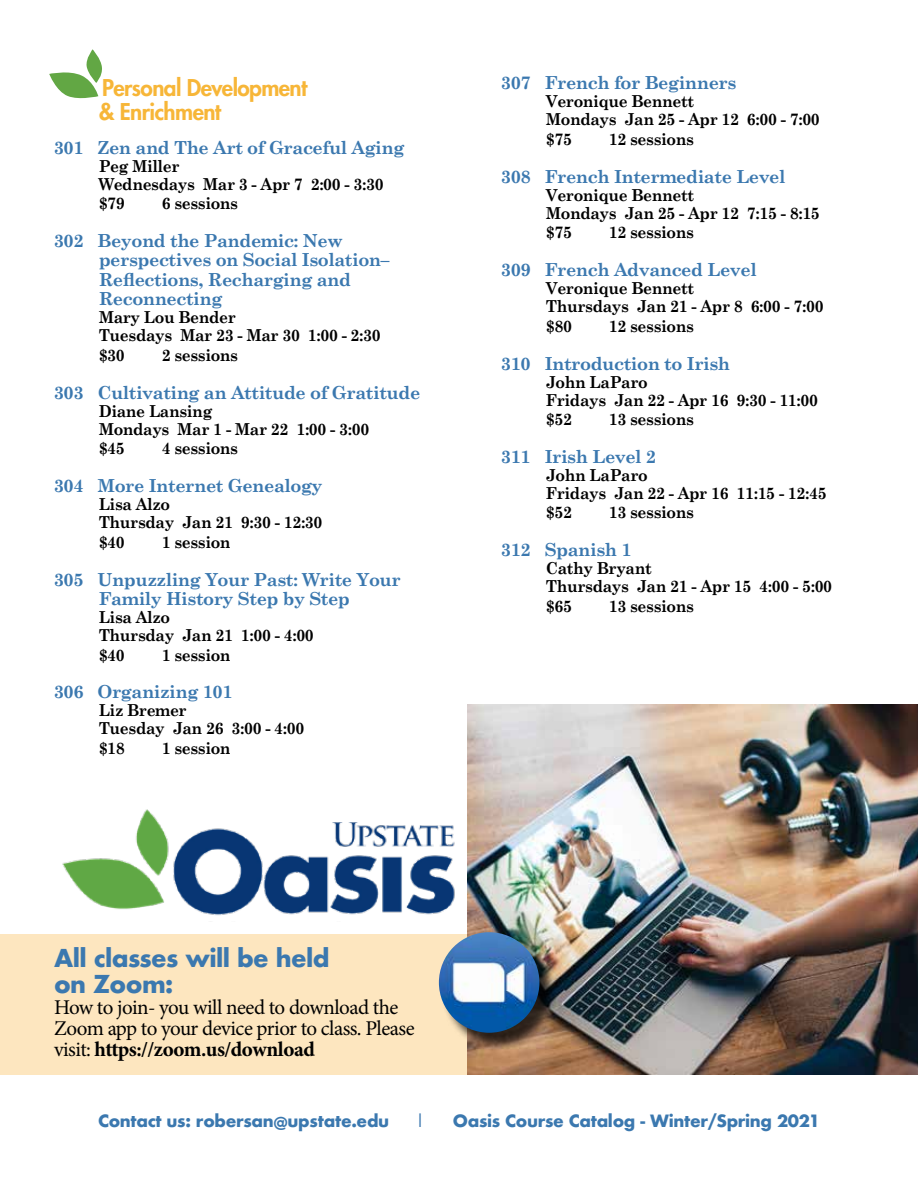
<style>
.page{position:relative;width:918px;height:1188px;background:#fff}
.page>*{position:absolute;margin:0;border:0;box-sizing:border-box;transform-origin:0 0}
.t1{font:700 24px/25.5px "Futura";letter-spacing:-.025em;color:#3b78af}
.t2{font:800 22.5px/24px "Futura";letter-spacing:-.025em;color:#f7b638}
.t3{font:21px/21px "Minion Pro";letter-spacing:-.025em;color:#000}
.t4{font:700 18px/19.5px "Century Schoolbook";letter-spacing:-.025em;color:#3b78af}
.t5{font:700 16.5px/18px "Century Schoolbook";letter-spacing:-.025em;color:#000;scale:.95 1}
.t6{font:700 16.5px "Futura";letter-spacing:-.02em;color:#3b78af}
.t7{font:16.5px "Futura";color:#3b78af}
.s1{font-weight:700}
</style>
<div class="page">
<img style="left:62px;top:809px;width:393px;height:107px">
<div style="left:0;top:934px;width:486px;height:141px;background:#fde6bf"></div>
<img style="left:467px;top:704px;width:451px;height:371px">
<div style="left:441px;top:935px;width:117px;height:116px;background:#000;opacity:.75"></div>
<img style="left:439px;top:932px;width:100px;height:101px">
<svg style="left:49px;top:49px;width:53px;height:50px"></svg>
<h2 class="t2" style="left:99px;top:75px;width:210px">Personal Development &amp; Enrichment</h2>
<p class="t4" style="left:54px;top:137px;width:352px">301 Zen and The Art of Graceful Aging</p>
<p class="t5" style="left:99px;top:157px;width:302px">Peg Miller<br>Wednesdays Mar 3 - Apr 7 2:00 - 3:30</p>
<p class="t5" style="left:99px;top:194px;width:29px">$79</p>
<p class="t5" style="left:162px;top:194px;width:82px">6 sessions</p>
<p class="t4" style="left:99px;top:231px;width:293px;text-indent:-45px">302 Beyond the Pandemic: New perspectives on Social Isolation–<br>Reflections, Recharging and<br>Reconnecting</p>
<p class="t5" style="left:99px;top:308px;width:298px">Mary Lou Bender<br>Tuesdays Mar 23 - Mar 30 1:00 - 2:30</p>
<p class="t5" style="left:99px;top:346px;width:29px">$30</p>
<p class="t5" style="left:162px;top:346px;width:82px">2 sessions</p>
<p class="t4" style="left:54px;top:382px;width:368px">303 Cultivating an Attitude of Gratitude</p>
<p class="t5" style="left:99px;top:402px;width:286px">Diane Lansing<br>Mondays Mar 1 - Mar 22 1:00 - 3:00</p>
<p class="t5" style="left:99px;top:439px;width:29px">$45</p>
<p class="t5" style="left:162px;top:439px;width:82px">4 sessions</p>
<p class="t4" style="left:54px;top:476px;width:270px">304 More Internet Genealogy</p>
<p class="t5" style="left:99px;top:495px;width:237px">Lisa Alzo<br>Thursday Jan 21 9:30 - 12:30</p>
<p class="t5" style="left:99px;top:533px;width:29px">$40</p>
<p class="t5" style="left:162px;top:533px;width:74px">1 session</p>
<p class="t4" style="left:54px;top:569px;width:349px;text-align:center">305 Unpuzzling Your Past: Write Your<br>Family History Step by Step</p>
<p class="t5" style="left:99px;top:608px;width:228px">Lisa Alzo<br>Thursday Jan 21 1:00 - 4:00</p>
<p class="t5" style="left:99px;top:645px;width:29px">$40</p>
<p class="t5" style="left:162px;top:645px;width:74px">1 session</p>
<p class="t4" style="left:54px;top:682px;width:181px">306 Organizing 101</p>
<p class="t5" style="left:99px;top:701px;width:218px">Liz Bremer<br>Tuesday Jan 26 3:00 - 4:00</p>
<p class="t5" style="left:99px;top:739px;width:29px">$18</p>
<p class="t5" style="left:162px;top:739px;width:74px">1 session</p>
<h1 class="t1" style="left:54px;top:945px;width:277px">All classes will be held on Zoom:</h1>
<p class="t3" style="left:54px;top:996px;width:362px">How to join- you will need to download the<br>Zoom app to your device prior to class. Please visit: <span class="s1">https://zoom.us/download</span></p>
<p class="t4" style="left:501px;top:73px;width:237px">307 French for Beginners</p>
<p class="t5" style="left:546px;top:92px;width:290px">Veronique Bennett<br>Mondays Jan 25 - Apr 12 6:00 - 7:00</p>
<p class="t5" style="left:546px;top:130px;width:29px">$75</p>
<p class="t5" style="left:609px;top:130px;width:91px">12 sessions</p>
<p class="t4" style="left:501px;top:166px;width:286px">308 French Intermediate Level</p>
<p class="t5" style="left:546px;top:186px;width:290px">Veronique Bennett<br>Mondays Jan 25 - Apr 12 7:15 - 8:15</p>
<p class="t5" style="left:546px;top:223px;width:29px">$75</p>
<p class="t5" style="left:609px;top:223px;width:91px">12 sessions</p>
<p class="t4" style="left:501px;top:260px;width:257px">309 French Advanced Level</p>
<p class="t5" style="left:546px;top:279px;width:294px">Veronique Bennett<br>Thursdays Jan 21 - Apr 8 6:00 - 7:00</p>
<p class="t5" style="left:546px;top:317px;width:29px">$80</p>
<p class="t5" style="left:609px;top:317px;width:91px">12 sessions</p>
<p class="t4" style="left:501px;top:353px;width:231px">310 Introduction to Irish</p>
<p class="t5" style="left:546px;top:372px;width:288px">John LaParo<br>Fridays Jan 22 - Apr 16 9:30 - 11:00</p>
<p class="t5" style="left:546px;top:410px;width:29px">$52</p>
<p class="t5" style="left:609px;top:410px;width:91px">13 sessions</p>
<p class="t4" style="left:501px;top:447px;width:157px">311 Irish Level 2</p>
<p class="t5" style="left:546px;top:466px;width:297px">John LaParo<br>Fridays Jan 22 - Apr 16 11:15 - 12:45</p>
<p class="t5" style="left:546px;top:503px;width:29px">$52</p>
<p class="t5" style="left:609px;top:503px;width:91px">13 sessions</p>
<p class="t4" style="left:501px;top:540px;width:133px">312 Spanish 1</p>
<p class="t5" style="left:546px;top:559px;width:303px">Cathy Bryant<br>Thursdays Jan 21 - Apr 15 4:00 - 5:00</p>
<p class="t5" style="left:546px;top:597px;width:29px">$65</p>
<p class="t5" style="left:609px;top:597px;width:91px">13 sessions</p>
<p class="t6" style="left:98px;top:1109px;width:293px">Contact us: robersan@upstate.edu</p>
<p class="t7" style="left:415px;top:1110px;width:11px">|</p>
<p class="t6" style="left:453px;top:1109px;width:369px">Oasis Course Catalog - Winter/Spring 2021</p>
</div>
